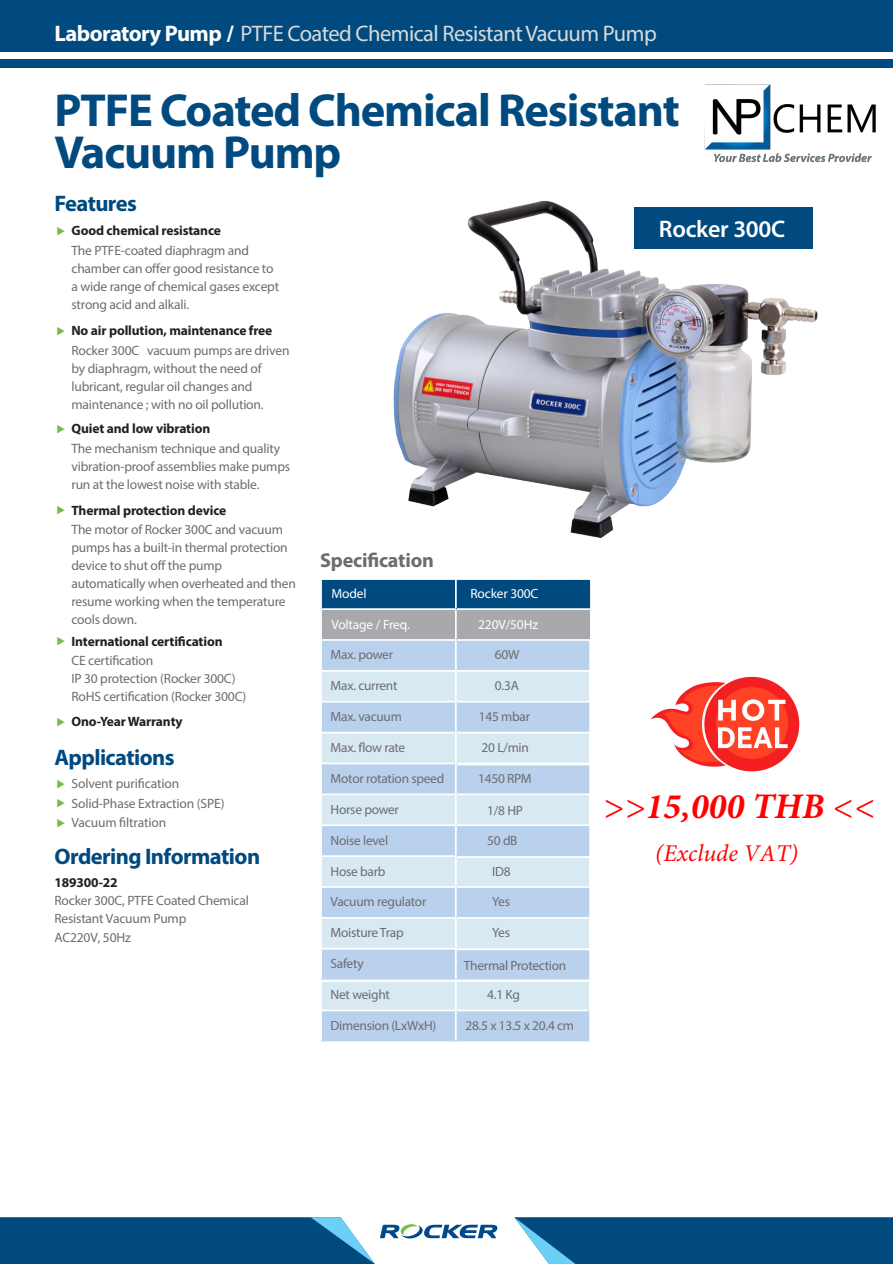
<style>
.page{position:relative;width:893px;height:1264px;background:#fff}
.page>*{position:absolute;margin:0;border:0;box-sizing:border-box;transform-origin:0 0}
.t1{font:700 46.5px/42px "Myriad Pro";letter-spacing:-.025em;color:#004a7f}
.t2{font:italic 700 36px "Minion Pro";color:#f00}
.t3{font:italic 24px "Minion Pro";color:#f00}
.t4{font:600 24px "Myriad Pro";letter-spacing:-.01em;color:#fff}
.t5{font:22.5px "Myriad Pro";letter-spacing:-.025em;color:#d9d9da}
.t6{font:700 22.5px "Myriad Pro";letter-spacing:-.025em;color:#004a7f}
.t7{font:700 20.1px "Myriad Pro";letter-spacing:-.01em;color:#6c6d70}
.t8{font:13.5px/18px "Myriad Pro";letter-spacing:-.015em;color:#6c6d70}
.t9{font:700 13.5px "Myriad Pro";letter-spacing:-.01em;color:#231f20}
.t10{font:13.35px "Myriad Pro";letter-spacing:-.02em;color:#6c6d70}
.t11{font:13.35px "Myriad Pro";letter-spacing:-.01em;color:#fff}
.s1{font-weight:700;color:#fff}
.s2{font-weight:700;color:#231f20}
.s3{font-weight:400}
</style>
<div class="page">
<div style="left:0;top:0;width:892px;height:52px;background:#004a7f"></div>
<div style="left:0;top:59px;width:892px;height:9px;background:#004a7f"></div>
<div style="left:321px;top:671px;width:268px;height:370px;background:#b9d1ec"></div>
<svg style="left:321px;top:671px;width:267px;height:339px;background:#cadeee"></svg>
<hr style="left:320px;top:671px;width:2px;height:30px;background:#fff">
<hr style="left:456px;top:670px;width:132px;height:2px;background:#fff">
<hr style="left:455px;top:671px;width:1px;height:30px;background:#fff">
<hr style="left:320px;top:701px;width:135px;height:1px;background:#fff">
<hr style="left:320px;top:702px;width:2px;height:30px;background:#fff">
<hr style="left:456px;top:701px;width:135px;height:1px;background:#fff">
<hr style="left:455px;top:702px;width:1px;height:30px;background:#fff">
<hr style="left:320px;top:732px;width:135px;height:1px;background:#fff">
<hr style="left:320px;top:733px;width:2px;height:29px;background:#fff">
<hr style="left:456px;top:731px;width:135px;height:2px;background:#fff">
<hr style="left:320px;top:762px;width:135px;height:2px;background:#fff">
<hr style="left:320px;top:764px;width:2px;height:29px;background:#fff">
<hr style="left:456px;top:762px;width:137px;height:2px;background:#fff">
<hr style="left:320px;top:793px;width:135px;height:2px;background:#fff">
<hr style="left:320px;top:795px;width:2px;height:29px;background:#fff">
<hr style="left:456px;top:793px;width:134px;height:2px;background:#fff">
<hr style="left:320px;top:824px;width:135px;height:2px;background:#fff">
<hr style="left:320px;top:826px;width:2px;height:29px;background:#fff">
<hr style="left:456px;top:824px;width:136px;height:2px;background:#fff">
<hr style="left:320px;top:855px;width:135px;height:2px;background:#fff">
<hr style="left:320px;top:857px;width:2px;height:29px;background:#fff">
<hr style="left:457px;top:763px;width:153px;height:2px;background:#fff">
<hr style="left:320px;top:886px;width:135px;height:2px;background:#fff">
<hr style="left:320px;top:888px;width:2px;height:29px;background:#fff">
<hr style="left:456px;top:886px;width:134px;height:2px;background:#fff">
<svg style="left:455px;top:733px;width:1px;height:184px"></svg>
<hr style="left:320px;top:917px;width:135px;height:1px;background:#fff">
<hr style="left:320px;top:918px;width:2px;height:30px;background:#fff">
<hr style="left:456px;top:917px;width:136px;height:1px;background:#fff">
<hr style="left:455px;top:918px;width:1px;height:30px;background:#fff">
<hr style="left:320px;top:948px;width:135px;height:1px;background:#fff">
<hr style="left:320px;top:949px;width:2px;height:29px;background:#fff">
<hr style="left:457px;top:856px;width:146px;height:2px;background:#fff">
<hr style="left:320px;top:980px;width:135px;height:2px;background:#fff">
<hr style="left:320px;top:980px;width:2px;height:29px;background:#fff">
<hr style="left:320px;top:1009px;width:135px;height:2px;background:#fff">
<hr style="left:320px;top:1011px;width:2px;height:29px;background:#fff">
<hr style="left:456px;top:1009px;width:131px;height:2px;background:#fff">
<svg style="left:455px;top:950px;width:1px;height:90px"></svg>
<svg style="left:321px;top:579px;width:268px;height:91px;background:#7d9cb6"></svg>
<hr style="left:320px;top:639px;width:135px;height:2px;background:#fff">
<img style="left:393px;top:200px;width:425px;height:338px">
<svg style="left:514px;top:1217px;width:378px;height:47px;background:#115889"></svg>
<svg style="left:0;top:1217px;width:497px;height:47px"></svg>
<img style="left:650px;top:676px;width:150px;height:96px">
<img style="left:704px;top:84px;width:172px;height:79px">
<hr style="left:455px;top:948px;width:136px;height:2px;background:#fff">
<hr style="left:456px;top:980px;width:136px;height:1px;background:#fff">
<p class="t5" style="left:54px;top:19px;width:603px"><span class="s1">Laboratory Pump /</span> PTFE Coated Chemical Resistant Vacuum Pump</p>
<p class="t1" style="left:54px;top:88px;width:626px">PTFE Coated Chemical Resistant<br>Vacuum Pump</p>
<p class="t6" style="left:54px;top:189px;width:84px">Features</p>
<p class="t9" style="left:71px;top:222px;width:151px">Good chemical resistance</p>
<p class="t8" style="left:71px;top:241px;width:209px">The PTFE-coated diaphragm and chamber can offer good resistance to a wide range of chemical gases except strong acid and alkali.</p>
<p class="t8" style="left:71px;top:341px;width:219px">Rocker 300C vacuum pumps are driven by diaphragm, without the need of lubricant, regular oil changes and maintenance ; with no oil pollution.</p>
<p class="t8" style="left:71px;top:439px;width:220px">The mechanism technique and quality vibration-proof assemblies make pumps run at the lowest noise with stable.</p>
<p class="t8" style="left:71px;top:520px;width:226px">The motor of Rocker 300C and vacuum pumps has a built-in thermal protection device to shut off the pump automatically when overheated and then resume working when the temperature cools down.</p>
<p class="t8" style="left:71px;top:651px;width:176px">CE certification<br>IP 30 protection (Rocker 300C)<br>RoHS certification (Rocker 300C)</p>
<p class="t9" style="left:71px;top:322px;width:202px">No air pollution, maintenance free</p>
<p class="t9" style="left:71px;top:420px;width:140px">Quiet and low vibration</p>
<p class="t9" style="left:71px;top:501px;width:156px">Thermal protection device</p>
<p class="t9" style="left:71px;top:632px;width:152px">International certification</p>
<p class="t9" style="left:71px;top:713px;width:113px">Ono-Year Warranty</p>
<p class="t6" style="left:54px;top:742px;width:121px">Applications</p>
<p class="t8" style="left:71px;top:774px;width:154px;line-height:19.5px">Solvent purification<br>Solid-Phase Extraction (SPE)<br>Vacuum filtration</p>
<p class="t6" style="left:54px;top:841px;width:207px">Ordering Information</p>
<p class="t8" style="left:54px;top:872px;width:196px"><span class="s2">189300-22<br></span>Rocker 300C, PTFE Coated Chemical<br>Resistant Vacuum Pump<br>AC220V, 50Hz</p>
<p class="t7" style="left:320px;top:547px;width:115px">Specification</p>
<p class="t11" style="left:331px;top:585px;width:37px">Model</p>
<p class="t11" style="left:470px;top:585px;width:69px">Rocker 300C</p>
<p class="t11" style="left:331px;top:616px;width:80px">Voltage / Freq.</p>
<p class="t11" style="left:478px;top:616px;width:61px">220V/50Hz</p>
<p class="t10" style="left:330px;top:647px;width:64px">Max. power</p>
<p class="t10" style="left:494px;top:647px;width:26px">60W</p>
<p class="t10" style="left:330px;top:677px;width:68px">Max. current</p>
<p class="t10" style="left:494px;top:677px;width:25px">0.3A</p>
<p class="t10" style="left:330px;top:708px;width:73px">Max. vacuum</p>
<p class="t10" style="left:478px;top:708px;width:53px">145 mbar</p>
<p class="t10" style="left:330px;top:739px;width:76px">Max. flow rate</p>
<p class="t10" style="left:481px;top:739px;width:49px">20 L/min</p>
<p class="t10" style="left:330px;top:770px;width:115px">Motor rotation speed</p>
<p class="t10" style="left:478px;top:770px;width:55px">1450 RPM</p>
<p class="t10" style="left:330px;top:801px;width:70px">Horse power</p>
<p class="t10" style="left:487px;top:802px;width:37px">1/8 HP</p>
<p class="t10" style="left:330px;top:832px;width:59px">Noise level</p>
<p class="t10" style="left:487px;top:832px;width:32px">50 dB</p>
<p class="t10" style="left:330px;top:863px;width:56px">Hose barb</p>
<p class="t10" style="left:492px;top:863px;width:20px">ID8</p>
<p class="t10" style="left:330px;top:893px;width:97px">Vacuum regulator</p>
<p class="t10" style="left:492px;top:893px;width:19px">Yes</p>
<p class="t10" style="left:330px;top:924px;width:74px">Moisture Trap</p>
<p class="t10" style="left:492px;top:924px;width:19px">Yes</p>
<p class="t10" style="left:330px;top:955px;width:35px">Safety</p>
<p class="t10" style="left:463px;top:957px;width:104px">Thermal Protection</p>
<p class="t10" style="left:330px;top:986px;width:61px">Net weight</p>
<p class="t10" style="left:487px;top:986px;width:34px">4.1 Kg</p>
<p class="t10" style="left:330px;top:1017px;width:107px">Dimension (LxWxH)</p>
<p class="t10" style="left:465px;top:1017px;width:110px">28.5 x 13.5 x 20.4 cm</p>
<p class="t4" style="left:658px;top:214px;width:128px">Rocker 300C</p>
<h2 class="t2" style="left:602px;top:780px;width:274px"><span class="s3">&gt;&gt;</span>15,000 THB <span class="s3">&lt;&lt;</span></h2>
<h3 class="t3" style="left:655px;top:836px;width:144px">(Exclude VAT)</h3>
</div>
